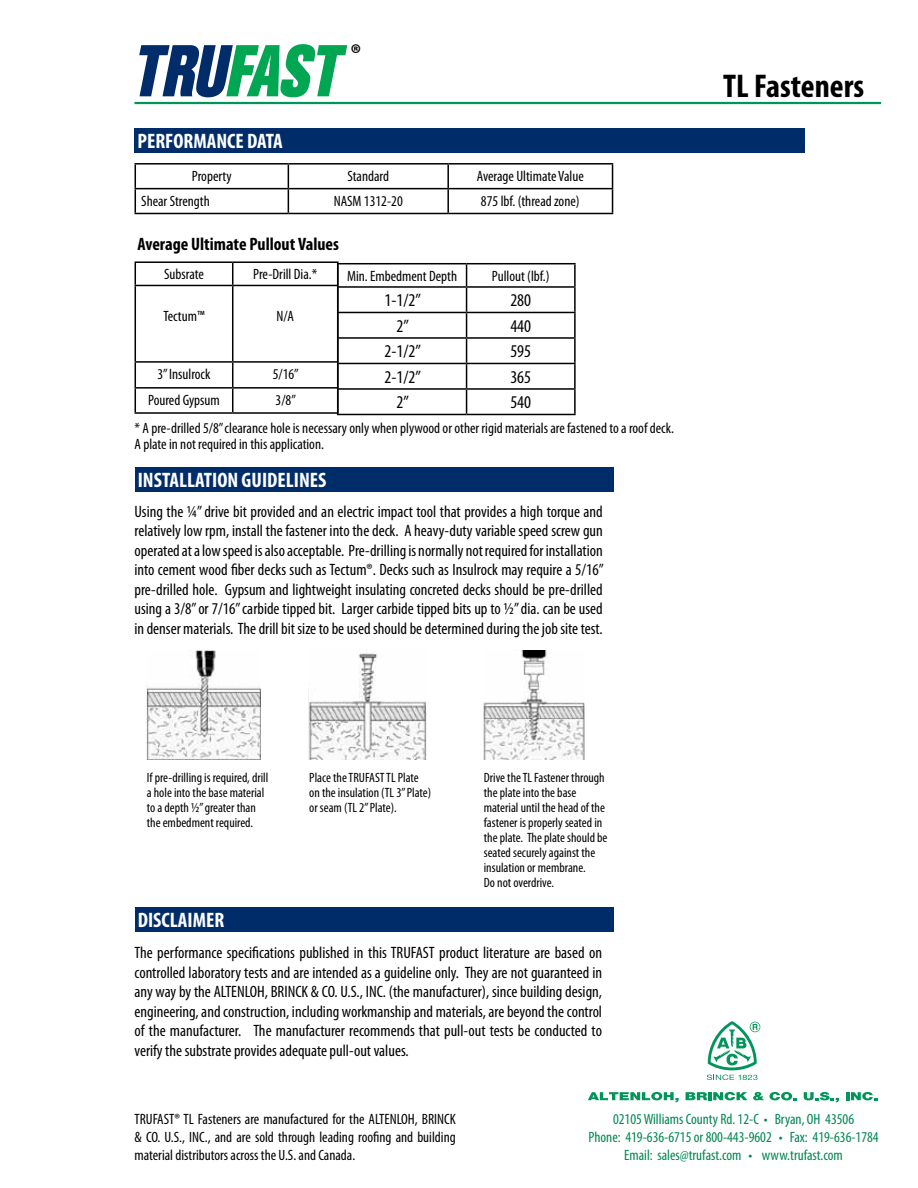
<style>
.page{position:relative;width:918px;height:1188px;background:#fff}
.page>*{position:absolute;margin:0;border:0;box-sizing:border-box;transform-origin:0 0}
.t1{font:700 condensed 33px "Myriad Pro";color:#000}
.t2{font:700 condensed 27.3px "Myriad Pro";color:#000}
.t3{font:700 condensed 21px "Myriad Pro";color:#fff}
.t4{font:condensed 18px "Myriad Pro";color:#000}
.t5{font:700 condensed 18px "Myriad Pro";color:#000}
.t6{font:condensed 16.5px/19.5px "Myriad Pro";color:#000;text-align:justify}
.t7{font:condensed 15px/18px "Myriad Pro";color:#000;text-align:justify}
.t8{font:condensed 15px/18px "Myriad Pro";color:#008752;text-align:center}
.t9{font:condensed 13.5px/15px "Myriad Pro";color:#000}
</style>
<div class="page">
<hr style="left:135px;top:102px;width:746px;height:2px;background:#009559">
<svg style="left:588px;top:1092px;width:91px;height:10px"></svg>
<svg style="left:686px;top:1092px;width:111px;height:8px"></svg>
<svg style="left:804px;top:1092px;width:35px;height:10px"></svg>
<svg style="left:846px;top:1092px;width:31px;height:8px"></svg>
<svg style="left:707px;top:1021px;width:53px;height:59px"></svg>
<hr style="left:588px;top:1106px;width:289px;height:1px;background:#009559">
<hr style="left:135px;top:163px;width:153px;height:2px;background:#000">
<hr style="left:288px;top:163px;width:160px;height:2px;background:#000">
<hr style="left:448px;top:163px;width:165px;height:2px;background:#000">
<hr style="left:447px;top:165px;width:2px;height:23px;background:#000">
<hr style="left:135px;top:188px;width:153px;height:1px;background:#000">
<svg style="left:135px;top:165px;width:1px;height:48px"></svg>
<hr style="left:288px;top:188px;width:160px;height:1px;background:#000">
<svg style="left:288px;top:165px;width:1px;height:48px"></svg>
<hr style="left:448px;top:188px;width:165px;height:1px;background:#000">
<hr style="left:447px;top:189px;width:2px;height:24px;background:#000">
<svg style="left:612px;top:165px;width:1px;height:48px"></svg>
<hr style="left:135px;top:213px;width:153px;height:1px;background:#000">
<hr style="left:288px;top:213px;width:160px;height:1px;background:#000">
<hr style="left:448px;top:213px;width:165px;height:1px;background:#000">
<div style="left:135px;top:129px;width:670px;height:24px;background:#002d6a"></div>
<div style="left:135px;top:467px;width:478px;height:25px;background:#002d6a"></div>
<svg style="left:139px;top:44px;width:208px;height:53px"></svg>
<hr style="left:135px;top:261px;width:98px;height:2px;background:#000">
<svg style="left:135px;top:263px;width:1px;height:22px"></svg>
<hr style="left:233px;top:261px;width:106px;height:2px;background:#000">
<svg style="left:232px;top:263px;width:1px;height:22px"></svg>
<hr style="left:337px;top:263px;width:2px;height:22px;background:#000">
<hr style="left:135px;top:285px;width:98px;height:1px;background:#000">
<hr style="left:135px;top:286px;width:1px;height:75px;background:#000">
<hr style="left:233px;top:285px;width:106px;height:1px;background:#000">
<hr style="left:232px;top:286px;width:1px;height:75px;background:#000">
<hr style="left:337px;top:286px;width:2px;height:75px;background:#000">
<hr style="left:135px;top:361px;width:98px;height:2px;background:#000">
<hr style="left:233px;top:361px;width:106px;height:2px;background:#000">
<hr style="left:337px;top:363px;width:2px;height:24px;background:#000">
<hr style="left:135px;top:387px;width:98px;height:2px;background:#000">
<svg style="left:135px;top:363px;width:1px;height:49px"></svg>
<hr style="left:233px;top:387px;width:106px;height:2px;background:#000">
<svg style="left:232px;top:363px;width:1px;height:49px"></svg>
<hr style="left:337px;top:389px;width:2px;height:23px;background:#000">
<hr style="left:135px;top:412px;width:98px;height:2px;background:#000">
<hr style="left:233px;top:412px;width:106px;height:2px;background:#000">
<hr style="left:337px;top:263px;width:130px;height:1px;background:#000">
<hr style="left:467px;top:263px;width:109px;height:1px;background:#000">
<hr style="left:574px;top:264px;width:2px;height:22px;background:#000">
<hr style="left:337px;top:286px;width:130px;height:2px;background:#000">
<hr style="left:467px;top:286px;width:109px;height:2px;background:#000">
<hr style="left:574px;top:288px;width:2px;height:24px;background:#000">
<hr style="left:337px;top:312px;width:130px;height:1px;background:#000">
<hr style="left:467px;top:312px;width:109px;height:1px;background:#000">
<hr style="left:574px;top:313px;width:2px;height:24px;background:#000">
<hr style="left:337px;top:337px;width:130px;height:2px;background:#000">
<hr style="left:467px;top:337px;width:109px;height:2px;background:#000">
<hr style="left:574px;top:339px;width:2px;height:24px;background:#000">
<hr style="left:337px;top:363px;width:130px;height:1px;background:#000">
<hr style="left:467px;top:363px;width:109px;height:1px;background:#000">
<hr style="left:574px;top:364px;width:2px;height:24px;background:#000">
<hr style="left:337px;top:388px;width:130px;height:2px;background:#000">
<hr style="left:467px;top:388px;width:109px;height:2px;background:#000">
<svg style="left:466px;top:264px;width:1px;height:150px"></svg>
<hr style="left:574px;top:390px;width:2px;height:24px;background:#000">
<hr style="left:337px;top:414px;width:130px;height:1px;background:#000">
<hr style="left:467px;top:414px;width:109px;height:1px;background:#000">
<img style="left:147px;top:650px;width:113px;height:109px">
<img style="left:483px;top:651px;width:102px;height:109px">
<img style="left:309px;top:652px;width:118px;height:107px">
<div style="left:135px;top:907px;width:478px;height:24px;background:#002d6a"></div>
<p class="t3" style="left:138px;top:128px;width:147px">PERFORMANCE DATA</p>
<h2 class="t2" style="left:351px;top:36px;width:12px">®</h2>
<p class="t7" style="left:192px;top:167px;width:41px">Property</p>
<p class="t7" style="left:347px;top:167px;width:43px">Standard</p>
<p class="t7" style="left:477px;top:167px;width:108px">Average Ultimate Value</p>
<p class="t7" style="left:141px;top:192px;width:70px">Shear Strength</p>
<p class="t7" style="left:334px;top:192px;width:71px">NASM 1312-20</p>
<p class="t7" style="left:481px;top:192px;width:100px">875 lbf. (thread zone)</p>
<p class="t5" style="left:138px;top:233px;width:203px">Average Ultimate Pullout Values</p>
<p class="t7" style="left:164px;top:265px;width:41px">Subsrate</p>
<p class="t7" style="left:253px;top:265px;width:66px">Pre-Drill Dia.*</p>
<p class="t7" style="left:163px;top:307px;width:43px">Tectum™</p>
<p class="t7" style="left:276px;top:307px;width:19px">N/A</p>
<p class="t7" style="left:158px;top:365px;width:54px">3” Insulrock</p>
<p class="t7" style="left:273px;top:365px;width:28px">5/16”</p>
<p class="t7" style="left:148px;top:391px;width:73px">Poured Gypsum</p>
<p class="t7" style="left:276px;top:391px;width:22px">3/8”</p>
<p class="t7" style="left:347px;top:267px;width:112px">Min. Embedment Depth</p>
<p class="t7" style="left:492px;top:267px;width:59px">Pullout (lbf.)</p>
<p class="t4" style="left:385px;top:290px;width:38px">1-1/2”</p>
<p class="t4" style="left:510px;top:290px;width:22px">280</p>
<p class="t4" style="left:397px;top:315px;width:14px">2”</p>
<p class="t4" style="left:510px;top:315px;width:22px">440</p>
<p class="t4" style="left:385px;top:341px;width:38px">2-1/2”</p>
<p class="t4" style="left:510px;top:341px;width:22px">595</p>
<p class="t4" style="left:385px;top:366px;width:38px">2-1/2”</p>
<p class="t4" style="left:510px;top:366px;width:22px">365</p>
<p class="t4" style="left:397px;top:392px;width:14px">2”</p>
<p class="t4" style="left:510px;top:392px;width:22px">540</p>
<p class="t7" style="left:135px;top:419px;width:541px;line-height:16.5px">* A pre-drilled 5/8” clearance hole is necessary only when plywood or other rigid materials are fastened to a roof deck.<br>A plate in not required in this application.</p>
<p class="t3" style="left:138px;top:467px;width:190px">INSTALLATION GUIDELINES</p>
<p class="t6" style="left:135px;top:501px;width:471px">Using the ¼” drive bit provided and an electric impact tool that provides a high torque and relatively low rpm, install the fastener into the deck. A heavy-duty variable speed screw gun operated at a low speed is also acceptable. Pre-drilling is normally not required for installation into cement wood fiber decks such as Tectum®. Decks such as Insulrock may require a 5/16” pre-drilled hole. Gypsum and lightweight insulating concreted decks should be pre-drilled using a 3/8” or 7/16” carbide tipped bit. Larger carbide tipped bits up to ½” dia. can be used in denser materials. The drill bit size to be used should be determined during the job site test.</p>
<h1 class="t1" style="left:723px;top:65px;width:142px">TL Fasteners</h1>
<p class="t9" style="left:147px;top:770px;width:123px">If pre-drilling is required, drill a hole into the base material to a depth ½” greater than the embedment required.</p>
<p class="t9" style="left:309px;top:770px;width:123px">Place the TRUFAST TL Plate on the insulation (TL 3” Plate) or seam (TL 2” Plate).</p>
<p class="t9" style="left:484px;top:770px;width:125px">Drive the TL Fastener through the plate into the base material until the head of the fastener is properly seated in the plate. The plate should be seated securely against the insulation or membrane.<br>Do not overdrive.</p>
<p class="t3" style="left:138px;top:907px;width:88px">DISCLAIMER</p>
<p class="t6" style="left:135px;top:943px;width:469px">The performance specifications published in this TRUFAST product literature are based on controlled laboratory tests and are intended as a guideline only. They are not guaranteed in any way by the ALTENLOH, BRINCK &amp; CO. U.S., INC. (the manufacturer), since building design, engineering, and construction, including workmanship and materials, are beyond the control of the manufacturer. The manufacturer recommends that pull-out tests be conducted to verify the substrate provides adequate pull-out values.</p>
<p class="t7" style="left:135px;top:1110px;width:323px">TRUFAST® TL Fasteners are manufactured for the ALTENLOH, BRINCK &amp; CO. U.S., INC., and are sold through leading roofing and building material distributors across the U.S. and Canada.</p>
<p class="t8" style="left:588px;top:1110px;width:292px">02105 Williams County Rd. 12-C • Bryan, OH 43506<br>Phone: 419-636-6715 or 800-443-9602 • Fax: 419-636-1784<br>Email: sales@trufast.com • www.trufast.com</p>
</div>
